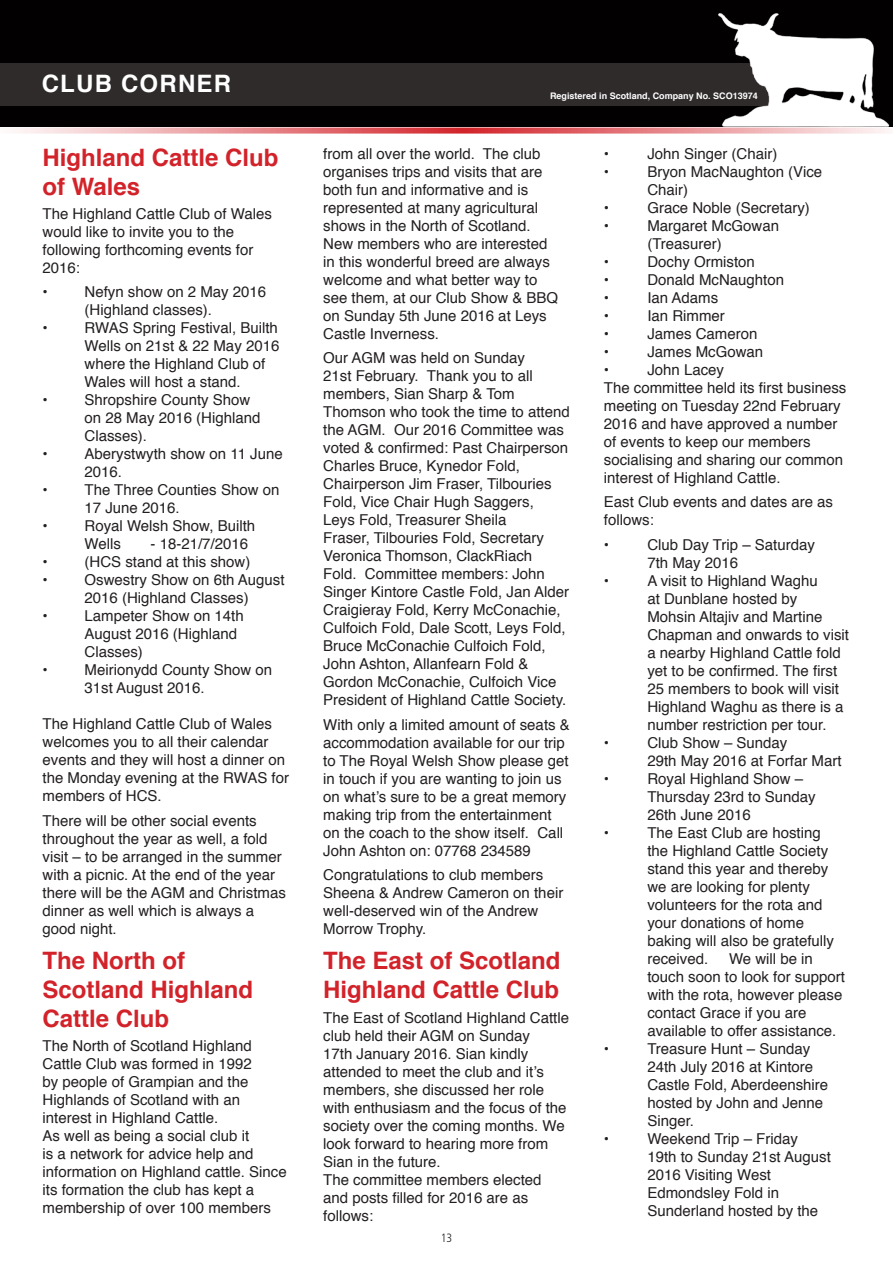
<style>
.page{position:relative;width:893px;height:1263px;background:#fff}
.page>*{position:absolute;margin:0;border:0;box-sizing:border-box;transform-origin:0 0}
.t1{font:700 24px/28.8px "Helvetica";color:#d2232a}
.t2{font:700 24px "Helvetica";letter-spacing:.05em;color:#fff}
.t3{font:15px/18px "Helvetica";color:#231f20}
.t4{font:300 condensed 12px "Frutiger";color:#231f20}
.t5{font:700 9px "Helvetica";color:#fff}
</style>
<div class="page">
<div style="left:0;top:0;width:893px;height:126px;background:#020000"></div>
<div style="left:0;top:64px;width:771px;height:42px;background:#302b2b"></div>
<img style="left:715px;top:13px;width:175px;height:113px">
<svg style="left:17px;top:128px;width:871px;height:6px;background:#e99599"></svg>
<h1 class="t2" style="left:42px;top:65px;width:191px">CLUB CORNER</h1>
<h1 class="t1" style="left:43px;top:143px;width:238px">Highland Cattle Club of Wales</h1>
<p class="t3" style="left:43px;top:205px;width:231px">The Highland Cattle Club of Wales would like to invite you to the following forthcoming events for<br>2016:</p>
<p class="t3" style="left:43px;top:284px;width:7px">•</p>
<p class="t3" style="left:85px;top:284px;width:183px">Nefyn show on 2 May 2016 (Highland classes).</p>
<p class="t3" style="left:43px;top:320px;width:7px">•</p>
<p class="t3" style="left:85px;top:320px;width:196px">RWAS Spring Festival, Builth<br>Wells on 21st &amp; 22 May 2016 where the Highland Club of<br>Wales will host a stand.</p>
<p class="t3" style="left:43px;top:392px;width:7px">•</p>
<p class="t3" style="left:85px;top:392px;width:177px">Shropshire County Show on 28 May 2016 (Highland<br>Classes).</p>
<p class="t3" style="left:43px;top:446px;width:7px">•</p>
<p class="t3" style="left:85px;top:446px;width:200px">Aberystwyth show on 11 June<br>2016.</p>
<p class="t3" style="left:43px;top:482px;width:7px">•</p>
<p class="t3" style="left:85px;top:482px;width:196px">The Three Counties Show on<br>17 June 2016.</p>
<p class="t3" style="left:43px;top:518px;width:7px">•</p>
<p class="t3" style="left:85px;top:518px;width:172px">Royal Welsh Show, Builth<br>Wells</p>
<p class="t3" style="left:151px;top:536px;width:99px">- 18-21/7/2016</p>
<p class="t3" style="left:43px;top:554px;width:7px">•</p>
<p class="t3" style="left:85px;top:554px;width:167px">(HCS stand at this show)</p>
<p class="t3" style="left:43px;top:572px;width:7px">•</p>
<p class="t3" style="left:85px;top:572px;width:202px">Oswestry Show on 6th August<br>2016 (Highland Classes)</p>
<p class="t3" style="left:43px;top:608px;width:7px">•</p>
<p class="t3" style="left:85px;top:608px;width:161px">Lampeter Show on 14th<br>August 2016 (Highland<br>Classes)</p>
<p class="t3" style="left:43px;top:662px;width:7px">•</p>
<p class="t3" style="left:85px;top:662px;width:189px">Meirionydd County Show on<br>31st August 2016.</p>
<p class="t3" style="left:43px;top:716px;width:248px">The Highland Cattle Club of Wales welcomes you to all their calendar events and they will host a dinner on the Monday evening at the RWAS for members of HCS.</p>
<p class="t3" style="left:43px;top:812px;width:245px">There will be other social events throughout the year as well, a fold visit – to be arranged in the summer with a picnic. At the end of the year there will be the AGM and Christmas dinner as well which is always a good night.</p>
<h1 class="t1" style="left:43px;top:946px;width:212px">The North of<br>Scotland Highland<br>Cattle Club</h1>
<p class="t3" style="left:43px;top:1037px;width:246px">The North of Scotland Highland<br>Cattle Club was formed in 1992<br>by people of Grampian and the<br>Highlands of Scotland with an interest in Highland Cattle.<br>As well as being a social club it<br>is a network for advice help and information on Highland cattle. Since its formation the club has kept a membership of over 100 members</p>
<p class="t5" style="left:550px;top:89px;width:209px">Registered in Scotland, Company No. SCO13974</p>
<p class="t3" style="left:323px;top:145px;width:237px">from all over the world. The club organises trips and visits that are both fun and informative and is represented at many agricultural shows in the North of Scotland.<br>New members who are interested in this wonderful breed are always welcome and what better way to see them, at our Club Show &amp; BBQ on Sunday 5th June 2016 at Leys<br>Castle Inverness.</p>
<p class="t3" style="left:323px;top:350px;width:248px">Our AGM was held on Sunday<br>21st February. Thank you to all members, Sian Sharp &amp; Tom<br>Thomson who took the time to attend the AGM. Our 2016 Committee was voted &amp; confirmed: Past Chairperson<br>Charles Bruce, Kynedor Fold,<br>Chairperson Jim Fraser, Tilbouries<br>Fold, Vice Chair Hugh Saggers,<br>Leys Fold, Treasurer Sheila<br>Fraser, Tilbouries Fold, Secretary<br>Veronica Thomson, ClackRiach<br>Fold. Committee members: John<br>Singer Kintore Castle Fold, Jan Alder<br>Craigieray Fold, Kerry McConachie,<br>Culfoich Fold, Dale Scott, Leys Fold,<br>Bruce McConachie Culfoich Fold,<br>John Ashton, Allanfearn Fold &amp;<br>Gordon McConachie, Culfoich Vice<br>President of Highland Cattle Society.</p>
<p class="t3" style="left:323px;top:716px;width:248px">With only a limited amount of seats &amp; accommodation available for our trip to The Royal Welsh Show please get in touch if you are wanting to join us on what’s sure to be a great memory making trip from the entertainment on the coach to the show itself. Call John Ashton on: 07768 234589</p>
<p class="t3" style="left:323px;top:866px;width:242px">Congratulations to club members<br>Sheena &amp; Andrew Cameron on their well-deserved win of the Andrew<br>Morrow Trophy.</p>
<h1 class="t1" style="left:323px;top:947px;width:239px">The East of Scotland<br>Highland Cattle Club</h1>
<p class="t3" style="left:323px;top:1009px;width:247px">The East of Scotland Highland Cattle club held their AGM on Sunday<br>17th January 2016. Sian kindly attended to meet the club and it’s members, she discussed her role with enthusiasm and the focus of the society over the coming months. We look forward to hearing more from<br>Sian in the future.<br>The committee members elected and posts filled for 2016 are as follows:</p>
<p class="t4" style="left:441px;top:1231px;width:13px">13</p>
<p class="t3" style="left:604px;top:145px;width:7px">•</p>
<p class="t3" style="left:647px;top:145px;width:132px">John Singer (Chair)</p>
<p class="t3" style="left:604px;top:163px;width:7px">•</p>
<p class="t3" style="left:647px;top:163px;width:176px">Bryon MacNaughton (Vice<br>Chair)</p>
<p class="t3" style="left:604px;top:199px;width:7px">•</p>
<p class="t3" style="left:647px;top:199px;width:164px">Grace Noble (Secretary)</p>
<p class="t3" style="left:604px;top:217px;width:7px">•</p>
<p class="t3" style="left:647px;top:217px;width:133px">Margaret McGowan (Treasurer)</p>
<p class="t3" style="left:604px;top:253px;width:7px">•</p>
<p class="t3" style="left:647px;top:253px;width:109px">Dochy Ormiston</p>
<p class="t3" style="left:604px;top:271px;width:7px">•</p>
<p class="t3" style="left:647px;top:271px;width:138px">Donald McNaughton</p>
<p class="t3" style="left:604px;top:289px;width:7px">•</p>
<p class="t3" style="left:647px;top:289px;width:72px">Ian Adams</p>
<p class="t3" style="left:604px;top:307px;width:7px">•</p>
<p class="t3" style="left:647px;top:307px;width:79px">Ian Rimmer</p>
<p class="t3" style="left:604px;top:325px;width:7px">•</p>
<p class="t3" style="left:647px;top:325px;width:112px">James Cameron</p>
<p class="t3" style="left:604px;top:343px;width:7px">•</p>
<p class="t3" style="left:647px;top:343px;width:117px">James McGowan</p>
<p class="t3" style="left:604px;top:361px;width:7px">•</p>
<p class="t3" style="left:604px;top:361px;width:244px;text-indent:44px">John Lacey<br>The committee held its first business meeting on Tuesday 22nd February<br>2016 and have approved a number of events to keep our members socialising and sharing our common interest of Highland Cattle.</p>
<p class="t3" style="left:604px;top:494px;width:231px">East Club events and dates are as follows:</p>
<p class="t3" style="left:604px;top:536px;width:7px">•</p>
<p class="t3" style="left:647px;top:536px;width:169px">Club Day Trip – Saturday<br>7th May 2016</p>
<p class="t3" style="left:604px;top:572px;width:7px">•</p>
<p class="t3" style="left:647px;top:572px;width:203px">A visit to Highland Waghu<br>at Dunblane hosted by<br>Mohsin Altajiv and Martine<br>Chapman and onwards to visit a nearby Highland Cattle fold yet to be confirmed. The first<br>25 members to book will visit<br>Highland Waghu as there is a number restriction per tour.</p>
<p class="t3" style="left:604px;top:734px;width:7px">•</p>
<p class="t3" style="left:647px;top:734px;width:196px">Club Show – Sunday<br>29th May 2016 at Forfar Mart</p>
<p class="t3" style="left:604px;top:770px;width:7px">•</p>
<p class="t3" style="left:647px;top:770px;width:170px">Royal Highland Show –<br>Thursday 23rd to Sunday<br>26th June 2016</p>
<p class="t3" style="left:604px;top:824px;width:7px">•</p>
<p class="t3" style="left:647px;top:824px;width:188px">The East Club are hosting the Highland Cattle Society stand this year and thereby we are looking for plenty volunteers for the rota and your donations of home baking will also be gratefully received.</p>
<p class="t3" style="left:647px;top:950px;width:199px;text-indent:82px">We will be in touch soon to look for support with the rota, however please contact Grace if you are available to offer assistance.</p>
<p class="t3" style="left:604px;top:1040px;width:7px">•</p>
<p class="t3" style="left:647px;top:1040px;width:182px">Treasure Hunt – Sunday<br>24th July 2016 at Kintore<br>Castle Fold, Aberdeenshire hosted by John and Jenne<br>Singer.</p>
<p class="t3" style="left:604px;top:1130px;width:7px">•</p>
<p class="t3" style="left:647px;top:1130px;width:185px">Weekend Trip – Friday<br>19th to Sunday 21st August<br>2016 Visiting West<br>Edmondsley Fold in<br>Sunderland hosted by the</p>
</div>
